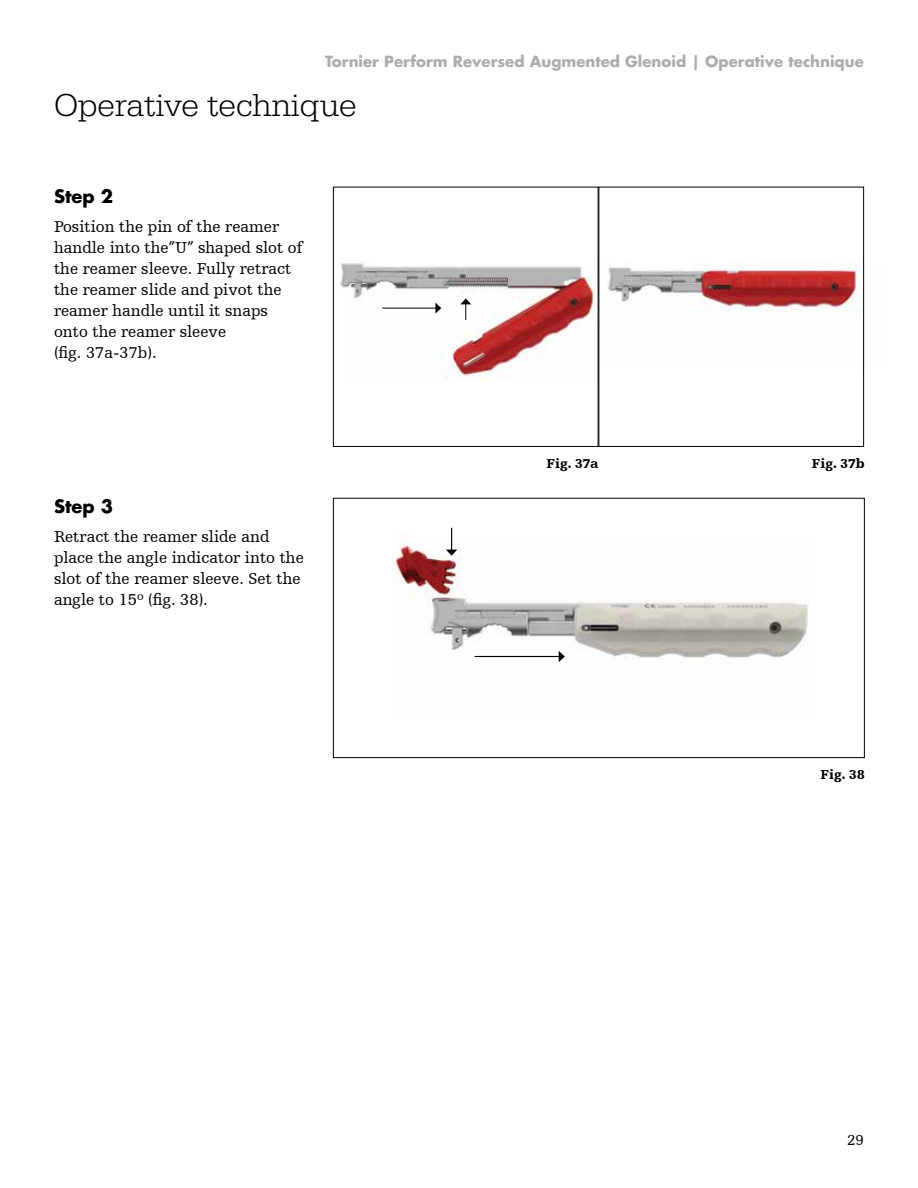
<style>
.page{position:relative;width:918px;height:1188px;background:#fff}
.page>*{position:absolute;margin:0;border:0;box-sizing:border-box;transform-origin:0 0}
.t1{font:300 33px "URW Egyptienne TOT";color:#000}
.t2{font:700 18px "Futura For Stryker";color:#000}
.t3{font:16.5px/21px "Humanist Slabserif 712 BT";color:#000}
.t4{font:700 15px "Futura Std";color:#abaead}
.t5{font:15px "Humanist Slabserif 712 BT";color:#000}
.t6{font:900 13.5px "Humanist Slabserif 712 BT";letter-spacing:.015em;color:#000}
</style>
<div class="page">
<img style="left:607px;top:262px;width:258px;height:110px">
<img style="left:340px;top:263px;width:256px;height:117px">
<hr style="left:382px;top:308px;width:54px;height:1px;background:#000">
<svg style="left:435px;top:303px;width:6px;height:11px"></svg>
<svg style="left:460px;top:298px;width:11px;height:22px"></svg>
<img style="left:392px;top:542px;width:416px;height:120px">
<hr style="left:475px;top:656px;width:84px;height:1px;background:#000">
<svg style="left:559px;top:651px;width:6px;height:11px"></svg>
<svg style="left:446px;top:528px;width:11px;height:28px"></svg>
<div style="left:333px;top:498px;width:532px;height:260px;border:1px solid #000"></div>
<div style="left:333px;top:187px;width:265px;height:260px;border:1px solid #000"></div>
<div style="left:598px;top:187px;width:266px;height:260px;border:1px solid #000"></div>
<p class="t4" style="left:325px;top:51px;width:540px">Tornier Perform Reversed Augmented Glenoid | Operative technique</p>
<h1 class="t1" style="left:54px;top:86px;width:304px">Operative technique</h1>
<p class="t2" style="left:54px;top:184px;width:61px">Step 2</p>
<p class="t3" style="left:54px;top:216px;width:250px">Position the pin of the reamer handle into the”U” shaped slot of the reamer sleeve. Fully retract the reamer slide and pivot the reamer handle until it snaps onto the reamer sleeve<br>(fig. 37a-37b).</p>
<p class="t2" style="left:54px;top:494px;width:61px">Step 3</p>
<p class="t3" style="left:54px;top:526px;width:251px">Retract the reamer slide and place the angle indicator into the slot of the reamer sleeve. Set the angle to 15º (fig. 38).</p>
<p class="t6" style="left:546px;top:455px;width:54px">Fig. 37a</p>
<p class="t6" style="left:812px;top:455px;width:55px">Fig. 37b</p>
<p class="t6" style="left:820px;top:766px;width:46px">Fig. 38</p>
<p class="t5" style="left:847px;top:1131px;width:18px">29</p>
</div>
